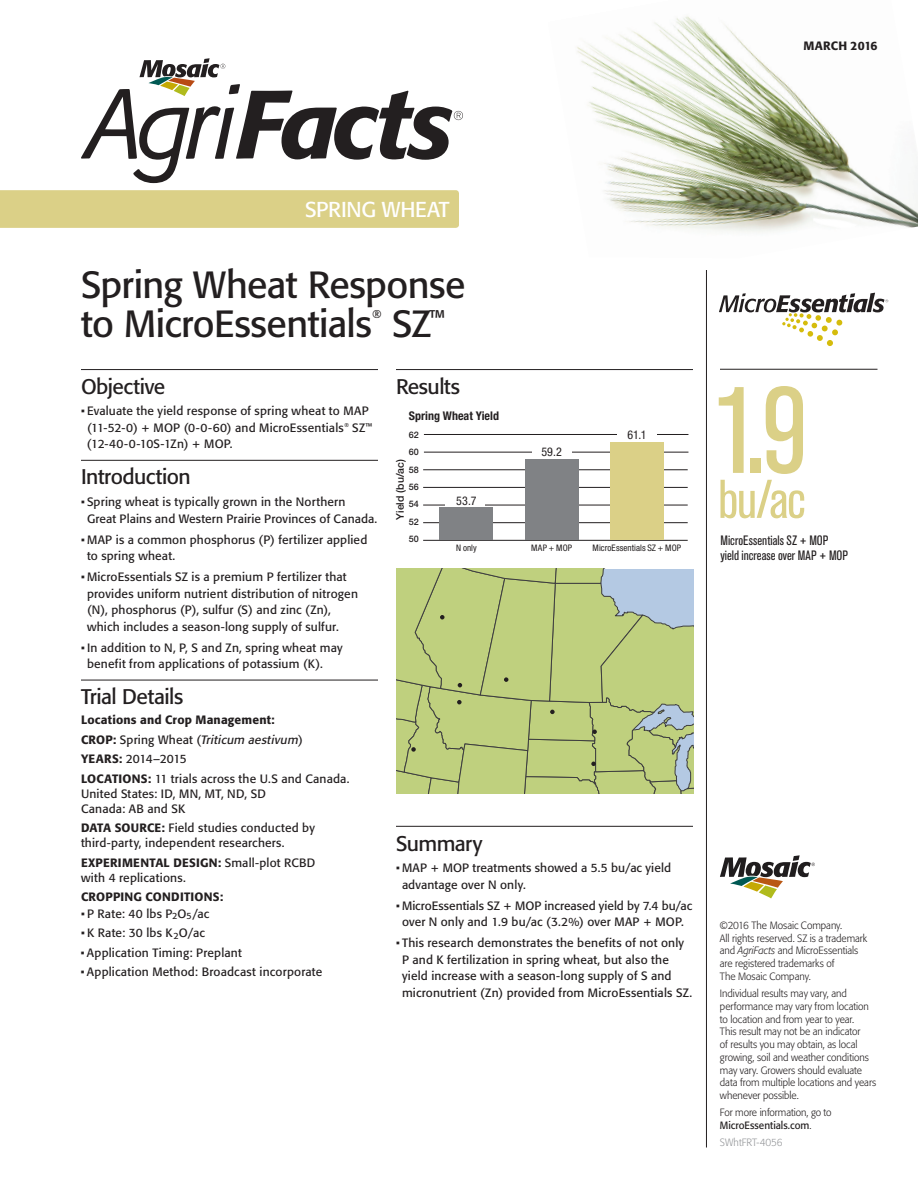
<style>
.page{position:relative;width:918px;height:1188px;background:#fff}
.page>*{position:absolute;margin:0;border:0;box-sizing:border-box;transform-origin:0 0}
.t1{font:condensed 121.5px "Akzidenz Grotesk Pro";color:#dbd087}
.t2{font:condensed 54px "Akzidenz Grotesk Pro";color:#dbd087}
.t3{font:37.5px/39px "Formata";letter-spacing:-.015em;color:#231f20}
.t4{font:21.3px "Formata";letter-spacing:-.015em;color:#fff}
.t5{font:21px "Formata";letter-spacing:-.025em;color:#231f20}
.t6{font:condensed 13.5px/15px "Akzidenz Grotesk Pro";color:#231f20}
.t7{font:12px/16.5px "Formata";letter-spacing:.015em;color:#231f20}
.t8{font:500 12px "Formata";letter-spacing:.02em;color:#231f20}
.t9{font:700 condensed 12px "Helvetica Neue LT Std";color:#231f20}
.t10{font:condensed 12px "Helvetica Neue LT Std";color:#231f20}
.t11{font:11.25px "Formata";color:#231f20}
.t12{font:300 10.5px/12.8px "Formata";letter-spacing:-.005em;color:#231f20;scale:.95 1}
.t13{font:500 10.5px "Helvetica Neue LT Std";color:#231f20}
.t14{font:300 10.5px "Formata";color:#939598;scale:.95 1}
.t15{font:condensed 9px "Helvetica Neue LT Std";letter-spacing:.01em;color:#231f20}
.t16{font:500 9px/17.5px "Helvetica Neue LT Std";color:#231f20;text-align:justify}
.t17{font:5.55px "Formata";color:#231f20}
.s1{font-weight:500}
.s2{font-style:italic}
.s3{font-weight:400}
</style>
<div class="page">
<hr style="left:81px;top:369px;width:297px;height:1px;background:#231f20">
<hr style="left:81px;top:460px;width:297px;height:1px;background:#231f20">
<hr style="left:81px;top:680px;width:297px;height:1px;background:#231f20">
<hr style="left:396px;top:369px;width:297px;height:1px;background:#231f20">
<hr style="left:396px;top:826px;width:297px;height:1px;background:#231f20">
<hr style="left:424px;top:434px;width:264px;height:1px;background:#231f20">
<hr style="left:424px;top:452px;width:264px;height:1px;background:#231f20">
<hr style="left:423px;top:470px;width:265px;height:1px;background:#231f20">
<hr style="left:423px;top:487px;width:265px;height:1px;background:#231f20">
<hr style="left:423px;top:505px;width:265px;height:1px;background:#231f20">
<hr style="left:423px;top:522px;width:265px;height:1px;background:#231f20">
<hr style="left:423px;top:540px;width:265px;height:1px;background:#231f20">
<div style="left:617px;top:429px;width:40px;height:11px;background:#fff"></div>
<div style="left:532px;top:447px;width:40px;height:11px;background:#fff"></div>
<div style="left:610px;top:442px;width:54px;height:98px;background:#dbd087"></div>
<div style="left:445px;top:496px;width:40px;height:11px;background:#fff"></div>
<div style="left:525px;top:459px;width:54px;height:81px;background:#808285"></div>
<div style="left:439px;top:508px;width:54px;height:32px;background:#808285"></div>
<svg style="left:396px;top:569px;width:297px;height:225px"></svg>
<svg style="left:81px;top:58px;width:382px;height:125px"></svg>
<div style="left:0;top:190px;width:459px;height:38px;background:#dbd087"></div>
<svg style="left:719px;top:293px;width:169px;height:53px"></svg>
<img style="left:577px;top:16px;width:341px;height:217px">
<hr style="left:720px;top:369px;width:158px;height:1px;background:#231f20">
<hr style="left:706px;top:270px;width:1px;height:878px;background:#231f20">
<svg style="left:720px;top:855px;width:95px;height:43px"></svg>
<p class="t8" style="left:803px;top:38px;width:76px">MARCH 2016</p>
<h3 class="t4" style="left:305px;top:197px;width:146px">SPRING WHEAT</h3>
<h3 class="t3" style="left:81px;top:265px;width:386px">Spring Wheat Response to MicroEssentials</h3>
<p class="t11" style="left:373px;top:307px;width:10px">®</p>
<h3 class="t3" style="left:392px;top:304px;width:55px">SZ<sup>™</sup></h3>
<h3 class="t5" style="left:81px;top:374px;width:86px">Objective</h3>
<p class="t7" style="left:87px;top:403px;width:283px;text-indent:-6px">• Evaluate the yield response of spring wheat to MAP (11-52-0) + MOP (0-0-60) and MicroEssentials</p>
<p class="t17" style="left:344px;top:421px;width:6px">®</p>
<p class="t7" style="left:352px;top:419px;width:22px">SZ<sup>™</sup></p>
<p class="t7" style="left:87px;top:436px;width:147px">(12-40-0-10S-1Zn) + MOP.</p>
<h3 class="t5" style="left:81px;top:464px;width:111px">Introduction</h3>
<p class="t7" style="left:87px;top:494px;width:292px;text-indent:-6px">• Spring wheat is typically grown in the Northern<br>Great Plains and Western Prairie Provinces of Canada.</p>
<p class="t7" style="left:87px;top:531px;width:282px;text-indent:-6px">• MAP is a common phosphorus (P) fertilizer applied to spring wheat.</p>
<p class="t7" style="left:87px;top:569px;width:273px;text-indent:-6px">• MicroEssentials SZ is a premium P fertilizer that provides uniform nutrient distribution of nitrogen (N), phosphorus (P), sulfur (S) and zinc (Zn), which includes a season-long supply of sulfur.</p>
<p class="t7" style="left:87px;top:639px;width:257px;text-indent:-6px">• In addition to N, P, S and Zn, spring wheat may benefit from applications of potassium (K).</p>
<h3 class="t5" style="left:81px;top:684px;width:104px">Trial Details</h3>
<p class="t7" style="left:81px;top:710px;width:270px;line-height:19.5px"><span class="s1">Locations and Crop Management:<br>C RO P :</span> S p r i n g W h e a t (<span class="s2">Triticum aestivum</span>)<br><span class="s1">YEARS:</span> 2014–2015<br><span class="s1">LOCATIONS:</span> 11 trials across the U.S and Canada.</p>
<p class="t7" style="left:81px;top:786px;width:186px;line-height:15px">United States: ID, MN, MT, ND, SD<br>Canada: AB and SK</p>
<p class="t7" style="left:81px;top:821px;width:235px;line-height:15px"><span class="s1">DATA SOURCE:</span> Field studies conducted by third-party, independent researchers.</p>
<p class="t7" style="left:81px;top:855px;width:236px;line-height:15px"><span class="s1">EXPERIMENTAL DESIGN:</span> Small-plot RCBD with 4 replications.</p>
<p class="t8" style="left:81px;top:890px;width:144px">CROPPING CONDITIONS:</p>
<p class="t7" style="left:81px;top:905px;width:130px">• P Rate: 40 lbs P<sub>2</sub>O<sub>5</sub>/ac</p>
<p class="t7" style="left:81px;top:925px;width:125px">• K Rate: 30 lbs K<sub>2</sub>O/ac</p>
<p class="t7" style="left:81px;top:944px;width:162px">• Application Timing: Preplant</p>
<p class="t7" style="left:81px;top:964px;width:243px">• Application Method: Broadcast incorporate</p>
<h3 class="t5" style="left:396px;top:374px;width:65px">Results</h3>
<p class="t9" style="left:409px;top:409px;width:92px">Spring Wheat Yield</p>
<p class="t16" style="left:409px;top:426px;width:12px">62<br>60<br>58<br>56<br>54<br>52<br>50</p>
<p class="t13" style="left:394px;top:520px;width:62px;rotate:-90deg">Yield (bu/ac)</p>
<p class="t10" style="left:456px;top:493px;width:22px">53.7</p>
<p class="t15" style="left:456px;top:543px;width:22px">N only</p>
<p class="t10" style="left:541px;top:445px;width:22px">59.2</p>
<p class="t10" style="left:627px;top:428px;width:21px">61.1</p>
<p class="t15" style="left:531px;top:543px;width:43px">MAP + MOP</p>
<p class="t15" style="left:593px;top:543px;width:90px">MicroEssentials SZ + MOP</p>
<h3 class="t5" style="left:396px;top:830px;width:88px">Summary</h3>
<p class="t7" style="left:402px;top:860px;width:271px;text-indent:-6px">• MAP + MOP treatments showed a 5.5 bu/ac yield advantage over N only.</p>
<p class="t7" style="left:396px;top:897px;width:298px;text-align:center">• MicroEssentials SZ + MOP increased yield by 7.4 bu/ac over N only and 1.9 bu/ac (3.2%) over MAP + MOP.</p>
<p class="t7" style="left:402px;top:935px;width:292px;text-indent:-6px">• This research demonstrates the benefits of not only P and K fertilization in spring wheat, but also the yield increase with a season-long supply of S and micronutrient (Zn) provided from MicroEssentials SZ.</p>
<h1 class="t1" style="left:714px;top:352px;width:95px">1.9</h1>
<h2 class="t2" style="left:718px;top:464px;width:89px">bu/ac</h2>
<p class="t6" style="left:720px;top:532px;width:129px">MicroEssentials SZ + MOP yield increase over MAP + MOP</p>
<p class="t12" style="left:720px;top:919px;width:157px">©2016 The Mosaic Company.<br>All rights reserved. SZ is a trademark and <span class="s2">AgriFacts</span> and MicroEssentials are registered trademarks of<br>The Mosaic Company.</p>
<p class="t12" style="left:720px;top:987px;width:166px">Individual results may vary, and performance may vary from location to location and from year to year.<br>This result may not be an indicator<br>of results you may obtain, as local growing, soil and weather conditions may vary. Growers should evaluate data from multiple locations and years whenever possible.</p>
<p class="t12" style="left:720px;top:1106px;width:119px">For more information, go to<br><span class="s3">MicroEssentials.com</span>.</p>
<p class="t14" style="left:720px;top:1136px;width:67px">SWhtFRT-4056</p>
</div>
